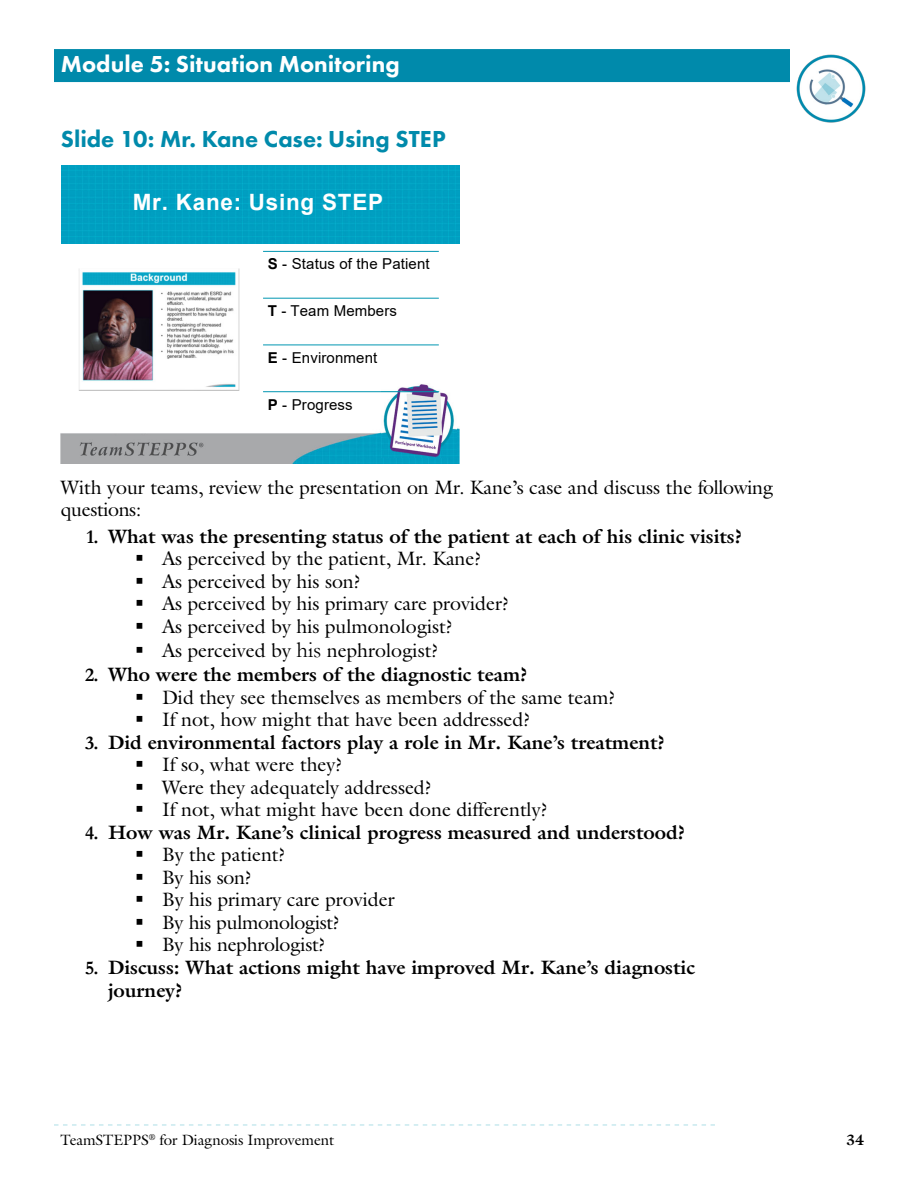
<style>
.page{position:relative;width:918px;height:1188px;background:#fff}
.page>*{position:absolute;margin:0;border:0;box-sizing:border-box;transform-origin:0 0}
.t1{font:800 24px "Futura PT";color:#008aab}
.t2{font:800 24px "Futura PT";color:#fff}
.t3{font:700 22.5px "Arial";letter-spacing:.035em;color:#fff}
.t4{font:19.5px/22.5px "Galliard Std";color:#000}
.t5{font:700 19.5px/23.4px "Galliard Std";color:#000}
.t6{font:15px "Arial";letter-spacing:.01em;color:#000}
.t7{font:15px "Galliard Std";letter-spacing:-.005em;color:#000}
.t8{font:700 15px "Galliard Std";color:#000}
.s1{font-weight:700}
.s2{font-family:"Garamond";font-weight:700}
.s3{font-family:"Garamond";font-size:22.5px}
.s4{font-family:"Garamond"}
</style>
<div class="page">
<svg style="left:54px;top:1124px;width:661px;height:2px"></svg>
<div style="left:54px;top:49px;width:817px;height:30px;background:#008aab"></div>
<div style="left:54px;top:52px;width:817px;height:30px;background:#008aab"></div>
<img style="left:790px;top:49px;width:81px;height:74px">
<img style="left:61px;top:428px;width:398px;height:36px">
<div style="left:61px;top:165px;width:398px;height:78px;background:#009fc1"></div>
<img style="left:79px;top:269px;width:160px;height:121px">
<img style="left:382px;top:384px;width:74px;height:74px">
<hr style="left:263px;top:251px;width:176px;height:1px;background:#0096b1">
<hr style="left:263px;top:298px;width:176px;height:1px;background:#0096b1">
<hr style="left:263px;top:345px;width:176px;height:1px;background:#0096b1">
<hr style="left:263px;top:391px;width:176px;height:1px;background:#0096b1">
<h2 class="t2" style="left:61px;top:49px;width:340px">Module 5: Situation Monitoring</h2>
<h3 class="t1" style="left:61px;top:124px;width:387px">Slide 10: Mr. Kane Case: Using STEP</h3>
<p class="t3" style="left:133px;top:189px;width:252px">Mr. Kane: Using STEP</p>
<p class="t6" style="left:268px;top:256px;width:164px"><span class="s1">S</span> - Status of the Patient</p>
<p class="t6" style="left:268px;top:303px;width:131px"><span class="s1">T</span> - Team Members</p>
<p class="t6" style="left:268px;top:349px;width:111px"><span class="s1">E</span> - Environment</p>
<p class="t6" style="left:268px;top:396px;width:87px"><span class="s1">P</span> - Progress</p>
<p class="t4" style="left:61px;top:475px;width:714px">With your teams, review the presentation on Mr. Kane’s case and discuss the following questions:</p>
<p class="t4" style="left:162px;top:525px;width:582px;text-indent:-75px"><span class="s2">1.</span> <span class="s1">What was the presenting status of the patient at each of his clinic visits?<br></span>As perceived by the patient, Mr. Kane?<br>As perceived by his son?<br>As perceived by his primary care provider?<br>As perceived by his pulmonologist?<br>As perceived by <span class="s3">his</span> nephrologist?</p>
<p class="t4" style="left:162px;top:663px;width:455px;text-indent:-77px"><span class="s2">2.</span> <span class="s1">Who were the members of the diagnostic team?<br></span>Did they see themselves as members of the same team?<br>If not, how might that have been addressed?</p>
<p class="t4" style="left:162px;top:731px;width:504px;text-indent:-77px"><span class="s2">3.</span> <span class="s1">Did environmental factors play a role in Mr. Kane’s treatment?<br></span>If so, what were they?<br>Were they adequately addressed?<br>If not, what might have been done differently?</p>
<p class="t4" style="left:162px;top:821px;width:525px;text-indent:-77px"><span class="s2">4.</span> <span class="s1">How was Mr. Kane’s clinical progress measured and understood?<br></span>By the patient?<br>By his son?<br>By his primary care provider<br>By his pulmonologist?<br>By his nephrologist?</p>
<p class="t5" style="left:108px;top:955px;width:588px;text-indent:-23px"><span class="s4">5.</span> Discuss: What actions might have improved Mr. Kane’s diagnostic journey?</p>
<p class="t7" style="left:60px;top:1130px;width:275px">TeamSTEPPS<sup>®</sup> for Diagnosis Improvement</p>
<p class="t8" style="left:846px;top:1130px;width:19px">34</p>
</div>
